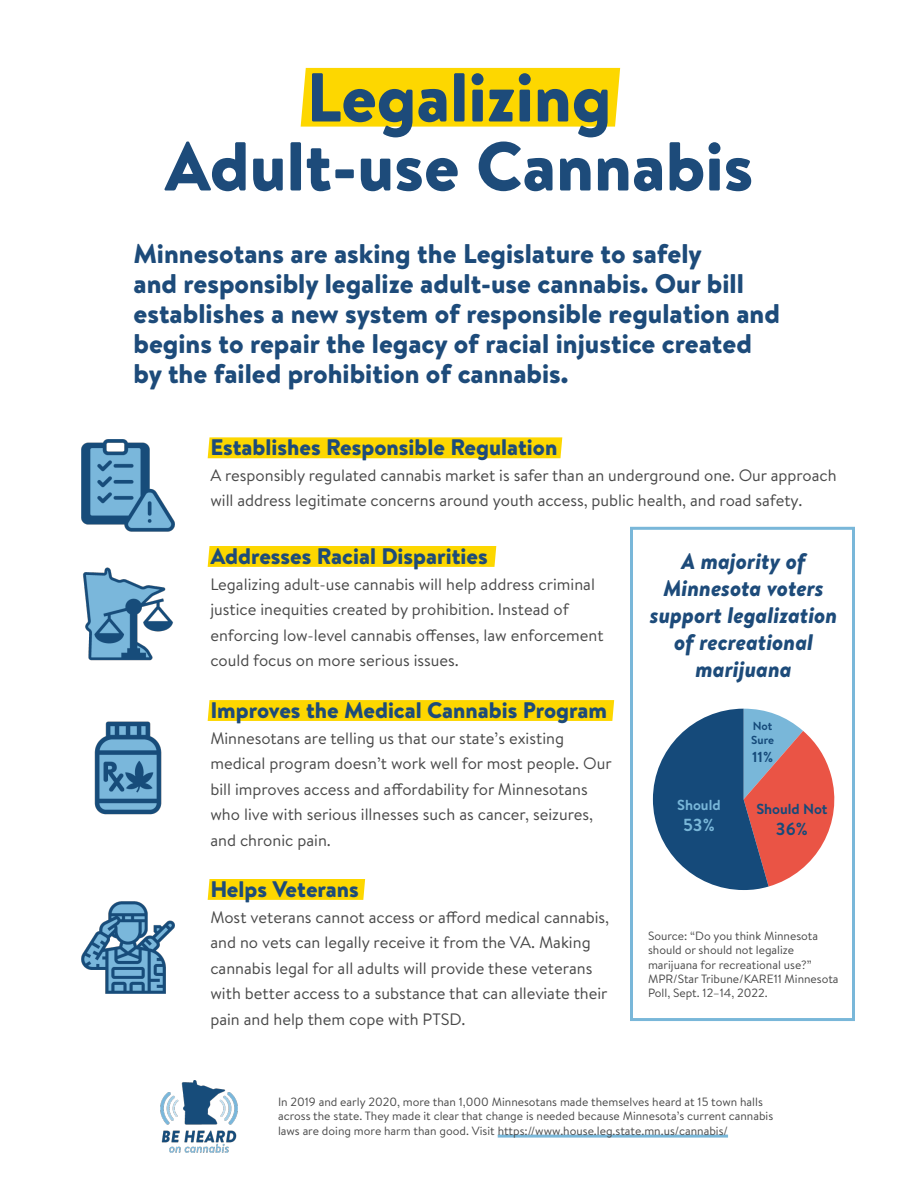
<style>
.page{position:relative;width:918px;height:1188px;background:#fff}
.page>*{position:absolute;margin:0;border:0;box-sizing:border-box;transform-origin:0 0}
.t1{font:900 69px/69px "Brandon Text";color:#1d4b7a;text-align:center}
.t2{font:900 27px/30px "Brandon Text";color:#1d4b7a}
.t3{font:900 22.5px "Brandon Text";color:#1d4b7a}
.t4{font:italic 900 22.5px/27px "Brandon Text";color:#1d4b7a;text-align:center}
.t5{font:700 17.4px "Brandon Text";color:#154a7a}
.t6{font:700 17.4px "Brandon Text";color:#79b7d9}
.t7{font:16.5px/25.5px "Brandon Text";color:#484848}
.t8{font:700 14.55px "Brandon Text";color:#154a7a}
.t9{font:700 14.55px "Brandon Text";color:#79b7d9}
.t10{font:12px/14.4px "Brandon Text";color:#484848}
.t11{font:700 11.7px/14px "Brandon Text";letter-spacing:-.01em;color:#154a7a}
</style>
<div class="page">
<div style="left:301px;top:68px;width:319px;height:59px;background:#fdd700"></div>
<div style="left:208px;top:437px;width:354px;height:21px;background:#fdd700"></div>
<div style="left:208px;top:879px;width:157px;height:21px;background:#fdd700"></div>
<div style="left:208px;top:546px;width:288px;height:21px;background:#fdd700"></div>
<svg style="left:208px;top:700px;width:406px;height:21px;background:#fdd702"></svg>
<hr style="left:498px;top:1135px;width:230px;height:3px;background:#79b7d9">
<img style="left:82px;top:439px;width:92px;height:554px">
<img style="left:160px;top:1080px;width:78px;height:72px">
<svg style="left:653px;top:709px;width:182px;height:181px"></svg>
<div style="left:630px;top:527px;width:225px;height:494px;border:3px solid #79b7d9"></div>
<h1 class="t1" style="left:165px;top:62px;width:590px">Legalizing<br>Adult-use Cannabis</h1>
<p class="t2" style="left:134px;top:239px;width:648px">Minnesotans are asking the Legislature to safely<br>and responsibly legalize adult-use cannabis. Our bill establishes a new system of responsible regulation and begins to repair the legacy of racial injustice created by the failed prohibition of cannabis.</p>
<h3 class="t3" style="left:210px;top:432px;width:348px">Establishes Responsible Regulation</h3>
<p class="t7" style="left:210px;top:462px;width:628px">A responsibly regulated cannabis market is safer than an underground one. Our approach will address legitimate concerns around youth access, public health, and road safety.</p>
<h3 class="t3" style="left:210px;top:541px;width:279px">Addresses Racial Disparities</h3>
<p class="t7" style="left:210px;top:571px;width:395px">Legalizing adult-use cannabis will help address criminal justice inequities created by prohibition. Instead of enforcing low-level cannabis offenses, law enforcement could focus on more serious issues.</p>
<h3 class="t3" style="left:210px;top:694px;width:398px">Improves the Medical Cannabis Program</h3>
<p class="t7" style="left:210px;top:725px;width:403px">Minnesotans are telling us that our state’s existing medical program doesn’t work well for most people. Our bill improves access and affordability for Minnesotans who live with serious illnesses such as cancer, seizures, and chronic pain.</p>
<h3 class="t3" style="left:210px;top:874px;width:150px">Helps Veterans</h3>
<p class="t7" style="left:210px;top:904px;width:400px">Most veterans cannot access or afford medical cannabis, and no vets can legally receive it from the VA. Making cannabis legal for all adults will provide these veterans with better access to a substance that can alleviate their pain and help them cope with PTSD.</p>
<h3 class="t4" style="left:650px;top:547px;width:189px">A majority of<br>Minnesota voters support legalization of recreational marijuana</h3>
<p class="t9" style="left:677px;top:794px;width:45px">Should</p>
<p class="t6" style="left:683px;top:812px;width:33px">53%</p>
<p class="t11" style="left:751px;top:719px;width:24px">Not<br>Sure</p>
<p class="t8" style="left:752px;top:747px;width:22px">11%</p>
<p class="t8" style="left:756px;top:799px;width:73px">Should Not</p>
<p class="t5" style="left:776px;top:817px;width:33px">36%</p>
<p class="t10" style="left:648px;top:928px;width:192px">Source: “Do you think Minnesota should or should not legalize marijuana for recreational use?”<br>MPR/Star Tribune/KARE11 Minnesota<br>Poll, Sept. 12–14, 2022.</p>
<p class="t10" style="left:278px;top:1094px;width:497px">In 2019 and early 2020, more than 1,000 Minnesotans made themselves heard at 15 town halls across the state. They made it clear that change is needed because Minnesota’s current cannabis laws are doing more harm than good. Visit https://www.house.leg.state.mn.us/cannabis/</p>
</div>
